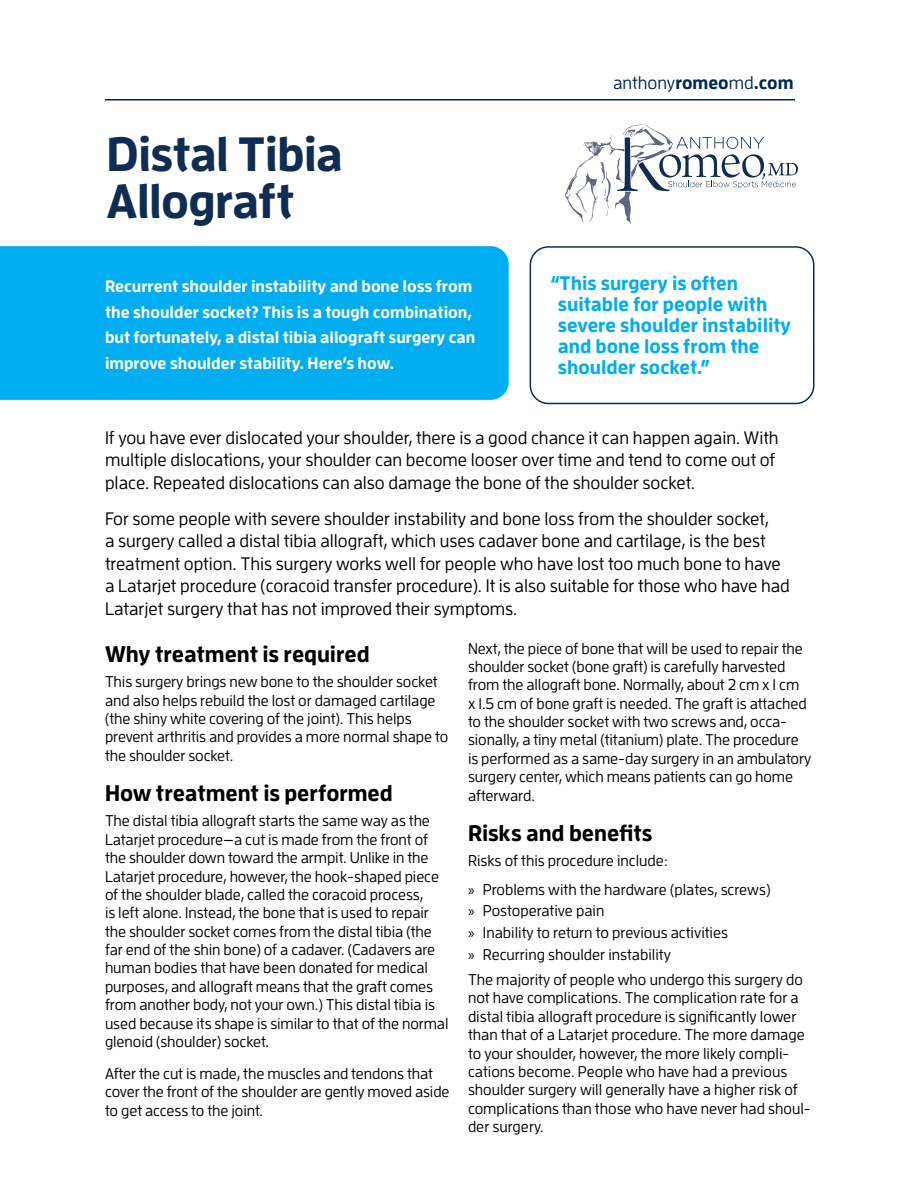
<style>
.page{position:relative;width:918px;height:1188px;background:#fff}
.page>*{position:absolute;margin:0;border:0;box-sizing:border-box;transform-origin:0 0}
.t1{font:700 48px/46.5px "Enzo OT";letter-spacing:-.02em;color:#0f2d52}
.t2{font:700 22.5px "Enzo OT";letter-spacing:-.005em;color:#000}
.t3{font:700 19.5px/21px "Enzo OT";color:#00adf0}
.t4{font:500 18px/22.5px "Enzo OT";color:#000}
.t5{font:500 18px "Enzo OT";color:#002856}
.t6{font:700 16.5px/25.5px "Enzo OT";color:#fff}
.t7{font:500 15.6px/18.5px "Enzo OT";letter-spacing:-.005em;color:#000}
.s1{font-weight:700}
.s2{font-family:"Myriad Pro";font-weight:400}
</style>
<div class="page">
<div style="left:530px;top:246px;width:284px;height:158px;border:2px solid #0f2d52;border-radius:18px"></div>
<div style="left:0;top:246px;width:509px;height:154px;background:#00adf0"></div>
<svg style="left:565px;top:124px;width:233px;height:100px"></svg>
<hr style="left:105px;top:99px;width:690px;height:1px;background:#002856">
<h1 class="t1" style="left:106px;top:130px;width:238px">Distal Tibia<br>Allograft</h1>
<p class="t6" style="left:105px;top:273px;width:372px">Recurrent shoulder instability and bone loss from the shoulder socket? This is a tough combination, but fortunately, a distal tibia allograft surgery can improve shoulder stability. Here’s how.</p>
<p class="t5" style="left:613px;top:72px;width:182px">anthony<span class="s1">romeo</span>md<span class="s1">.com</span></p>
<p class="t3" style="left:558px;top:272px;width:235px;text-indent:-8px">“This surgery is often suitable for people with severe shoulder instability and bone loss from the shoulder socket.”</p>
<p class="t4" style="left:105px;top:426px;width:675px">If you have ever dislocated your shoulder, there is a good chance it can happen again. With multiple dislocations, your shoulder can become looser over time and tend to come out of place. Repeated dislocations can also damage the bone of the shoulder socket.</p>
<p class="t4" style="left:105px;top:507px;width:686px">For some people with severe shoulder instability and bone loss from the shoulder socket,<br>a surgery called a distal tibia allograft, which uses cadaver bone and cartilage, is the best treatment option. This surgery works well for people who have lost too much bone to have a Latarjet procedure (coracoid transfer procedure). It is also suitable for those who have had Latarjet surgery that has not improved their symptoms.</p>
<h2 class="t2" style="left:105px;top:640px;width:266px">Why treatment is required</h2>
<p class="t7" style="left:105px;top:672px;width:345px">This surgery brings new bone to the shoulder socket and also helps rebuild the lost or damaged cartilage (the shiny white covering of the joint). This helps prevent arthritis and provides a more normal shape to the shoulder socket.</p>
<h2 class="t2" style="left:105px;top:779px;width:289px">How treatment is performed</h2>
<p class="t7" style="left:105px;top:811px;width:345px">The distal tibia allograft starts the same way as the Latarjet procedure—a cut is made from the front of the shoulder down toward the armpit. Unlike in the Latarjet procedure, however, the hook-shaped piece of the shoulder blade, called the coracoid process,<br>is left alone. Instead, the bone that is used to repair the shoulder socket comes from the distal tibia (the far end of the shin bone) of a cadaver. (Cadavers are human bodies that have been donated for medical purposes, and allograft means that the graft comes from another body, not your own.) This distal tibia is used because its shape is similar to that of the normal glenoid (shoulder) socket.</p>
<p class="t7" style="left:105px;top:1064px;width:346px">After the cut is made, the muscles and tendons that cover the front of the shoulder are gently moved aside to get access to the joint.</p>
<p class="t7" style="left:468px;top:639px;width:345px">Next, the piece of bone that will be used to repair the shoulder socket (bone graft) is carefully harvested from the allograft bone. Normally, about 2 cm x 1 cm<br>x 1.5 cm of bone graft is needed. The graft is attached to the shoulder socket with two screws and, occa&shy;sionally, a tiny metal (titanium) plate. The procedure is performed as a same-day surgery in an ambulatory surgery center, which means patients can go home afterward.</p>
<h2 class="t2" style="left:468px;top:819px;width:186px">Risks and benefits</h2>
<p class="t7" style="left:468px;top:846px;width:304px;line-height:28.5px">Risks of this procedure include:<br><span class="s2">»</span> Problems with the hardware (plates, screws)</p>
<p class="t7" style="left:468px;top:900px;width:262px;line-height:21.8px"><span class="s2">»</span> Postoperative pain<br><span class="s2">»</span> Inability to return to previous activities <span class="s2">»</span> Recurring shoulder instability</p>
<p class="t7" style="left:468px;top:970px;width:344px">The majority of people who undergo this surgery do not have complications. The complication rate for a distal tibia allograft procedure is significantly lower than that of a Latarjet procedure. The more damage to your shoulder, however, the more likely compli&shy;cations become. People who have had a previous shoulder surgery will generally have a higher risk of complications than those who have never had shoul&shy;der surgery.</p>
</div>
